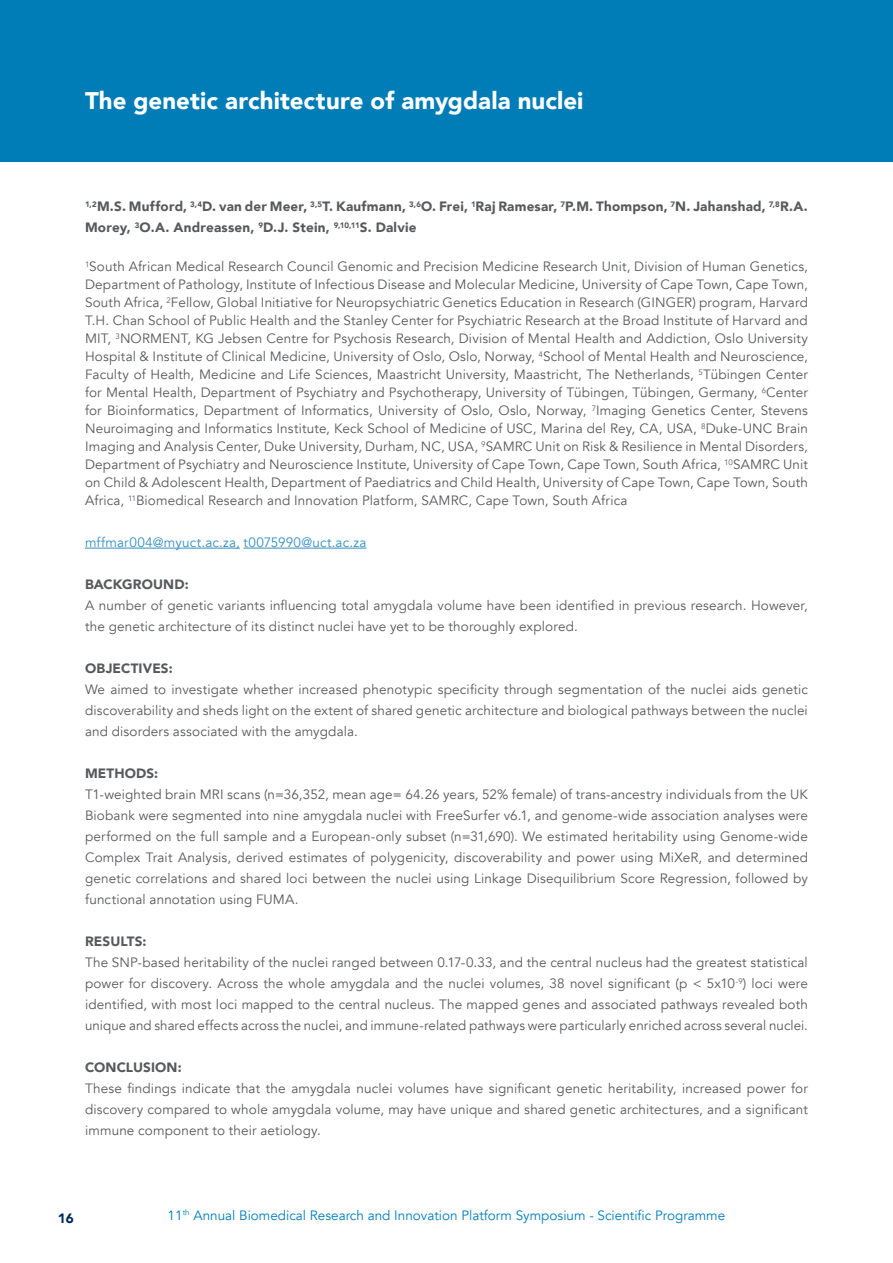
<style>
.page{position:relative;width:893px;height:1263px;background:#fff}
.page>*{position:absolute;margin:0;border:0;box-sizing:border-box;transform-origin:0 0}
.t1{font:900 24px "Avenir";letter-spacing:.005em;color:#fff}
.t2{font:13.5px/18px "Avenir";letter-spacing:.01em;color:#58595b;text-align:justify}
.t3{font:900 13.5px/21px "Avenir";letter-spacing:.015em;color:#58595b}
.t4{font:13.5px "Avenir";color:#007db6}
.t5{font:13.5px "Avenir";letter-spacing:.015em;color:#348fc1}
.t6{font:900 13.5px "Avenir";color:#002b58}
</style>
<div class="page">
<div style="left:0;top:0;width:893px;height:162px;background:#007db6"></div>
<hr style="left:85px;top:548px;width:155px;height:1px;background:#348fc1">
<hr style="left:244px;top:548px;width:122px;height:1px;background:#348fc1">
<h1 class="t1" style="left:85px;top:80px;width:500px">The genetic architecture of amygdala nuclei</h1>
<p class="t3" style="left:85px;top:195px;width:724px"><sup>1,2</sup>M.S. Mufford, <sup>3,4</sup>D. van der Meer, <sup>3,5</sup>T. Kaufmann, <sup>3,6</sup>O. Frei, <sup>1</sup>Raj Ramesar, <sup>7</sup>P.M. Thompson, <sup>7</sup>N. Jahanshad, <sup>7,8</sup>R.A.<br>Morey, <sup>3</sup>O.A. Andreassen, <sup>9</sup>D.J. Stein, <sup>9,10,11</sup>S. Dalvie</p>
<p class="t2" style="left:85px;top:258px;width:724px"><sup>1</sup>South African Medical Research Council Genomic and Precision Medicine Research Unit, Division of Human Genetics, Department of Pathology, Institute of Infectious Disease and Molecular Medicine, University of Cape Town, Cape Town, South Africa, <sup>2</sup>Fellow, Global Initiative for Neuropsychiatric Genetics Education in Research (GINGER) program, Harvard T.H. Chan School of Public Health and the Stanley Center for Psychiatric Research at the Broad Institute of Harvard and MIT, <sup>3</sup>NORMENT, KG Jebsen Centre for Psychosis Research, Division of Mental Health and Addiction, Oslo University Hospital &amp; Institute of Clinical Medicine, University of Oslo, Oslo, Norway, <sup>4</sup>School of Mental Health and Neuroscience, Faculty of Health, Medicine and Life Sciences, Maastricht University, Maastricht, The Netherlands, <sup>5</sup>Tübingen Center for Mental Health, Department of Psychiatry and Psychotherapy, University of Tübingen, Tübingen, Germany, <sup>6</sup>Center for Bioinformatics, Department of Informatics, University of Oslo, Oslo, Norway, <sup>7</sup>Imaging Genetics Center, Stevens Neuroimaging and Informatics Institute, Keck School of Medicine of USC, Marina del Rey, CA, USA, <sup>8</sup>Duke-UNC Brain Imaging and Analysis Center, Duke University, Durham, NC, USA, <sup>9</sup>SAMRC Unit on Risk &amp; Resilience in Mental Disorders, Department of Psychiatry and Neuroscience Institute, University of Cape Town, Cape Town, South Africa, <sup>10</sup>SAMRC Unit on Child &amp; Adolescent Health, Department of Paediatrics and Child Health, University of Cape Town, Cape Town, South Africa, <sup>11</sup>Biomedical Research and Innovation Platform, SAMRC, Cape Town, South Africa</p>
<p class="t5" style="left:85px;top:534px;width:283px">mffmar004@myuct.ac.za, t0075990@uct.ac.za</p>
<p class="t3" style="left:85px;top:573px;width:105px">BACKGROUND:</p>
<p class="t2" style="left:85px;top:595px;width:724px;line-height:21px">A number of genetic variants influencing total amygdala volume have been identified in previous research. However, the genetic architecture of its distinct nuclei have yet to be thoroughly explored.</p>
<p class="t3" style="left:85px;top:657px;width:89px">OBJECTIVES:</p>
<p class="t2" style="left:85px;top:679px;width:724px;line-height:21px">We aimed to investigate whether increased phenotypic specificity through segmentation of the nuclei aids genetic discoverability and sheds light on the extent of shared genetic architecture and biological pathways between the nuclei and disorders associated with the amygdala.</p>
<p class="t3" style="left:85px;top:763px;width:75px">METHODS:</p>
<p class="t2" style="left:85px;top:784px;width:724px;line-height:21px">T1-weighted brain MRI scans (n=36,352, mean age= 64.26 years, 52% female) of trans-ancestry individuals from the UK Biobank were segmented into nine amygdala nuclei with FreeSurfer v6.1, and genome-wide association analyses were performed on the full sample and a European-only subset (n=31,690). We estimated heritability using Genome-wide Complex Trait Analysis, derived estimates of polygenicity, discoverability and power using MiXeR, and determined genetic correlations and shared loci between the nuclei using Linkage Disequilibrium Score Regression, followed by functional annotation using FUMA.</p>
<p class="t3" style="left:85px;top:931px;width:63px">RESULTS:</p>
<p class="t2" style="left:85px;top:952px;width:724px;line-height:21px">The SNP-based heritability of the nuclei ranged between 0.17-0.33, and the central nucleus had the greatest statistical power for discovery. Across the whole amygdala and the nuclei volumes, 38 novel significant (p &lt; 5x10<sup>-9</sup>) loci were identified, with most loci mapped to the central nucleus. The mapped genes and associated pathways revealed both unique and shared effects across the nuclei, and immune-related pathways were particularly enriched across several nuclei.</p>
<p class="t3" style="left:85px;top:1056px;width:98px">CONCLUSION:</p>
<p class="t2" style="left:85px;top:1078px;width:724px;line-height:21px">These findings indicate that the amygdala nuclei volumes have significant genetic heritability, increased power for discovery compared to whole amygdala volume, may have unique and shared genetic architectures, and a significant immune component to their aetiology.</p>
<p class="t6" style="left:58px;top:1206px;width:17px">16</p>
<p class="t4" style="left:168px;top:1207px;width:559px">11<sup>th</sup> Annual Biomedical Research and Innovation Platform Symposium - Scientific Programme</p>
</div>
